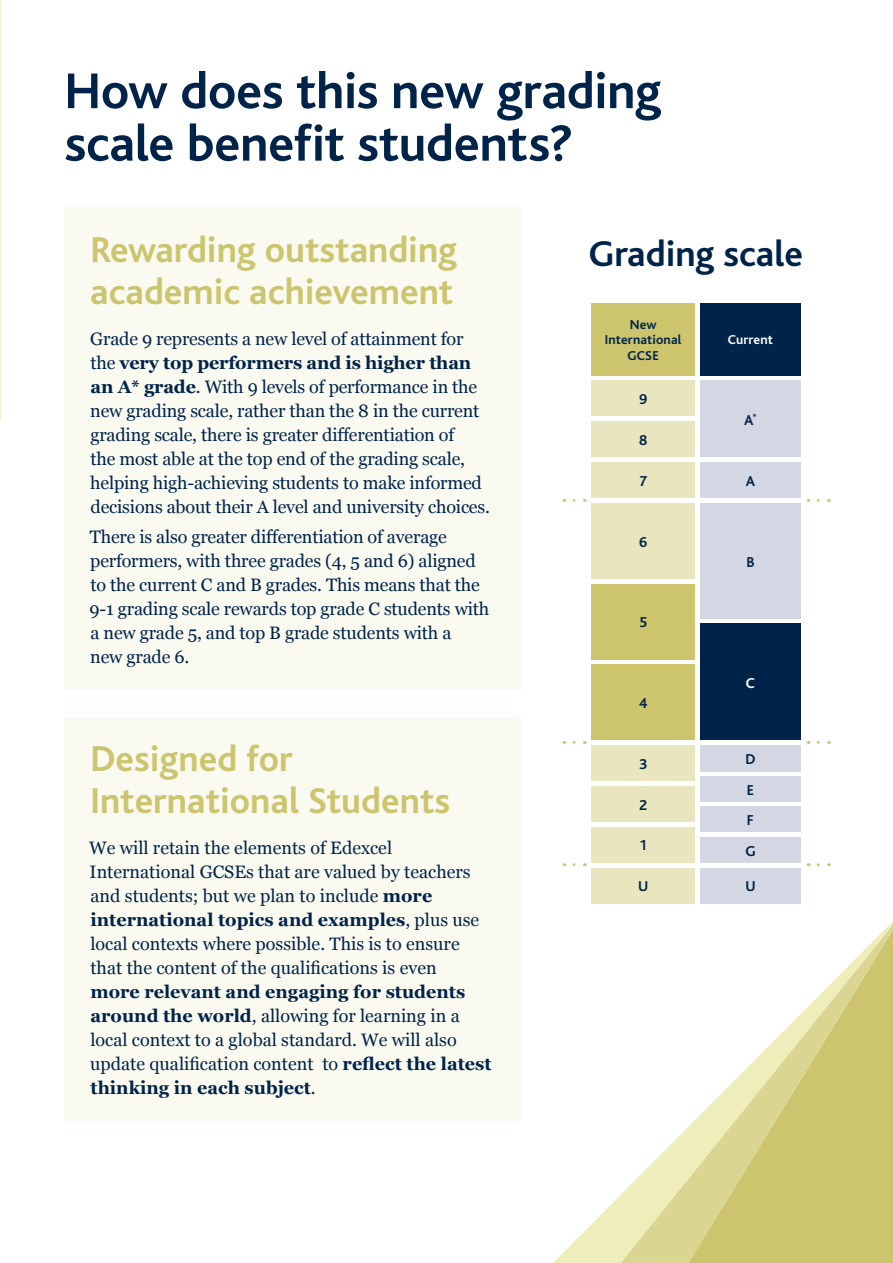
<style>
.page{position:relative;width:893px;height:1263px;background:#fff}
.page>*{position:absolute;margin:0;border:0;box-sizing:border-box;transform-origin:0 0}
.t1{font:700 52.5px/52.5px "Bliss";letter-spacing:-.01em;color:#002349}
.t2{font:700 37.5px/42px "Bliss";color:#ccc56e}
.t3{font:700 37.5px "Bliss";color:#002349}
.t4{font:18px/24px "Georgia";letter-spacing:-.01em;color:#002349}
.t5{font:700 15px "Bliss";color:#002349}
.t6{font:700 15px "Bliss";color:#fff}
.t7{font:700 13.5px/15.6px "Bliss";letter-spacing:.01em;color:#002349;text-align:center}
.t8{font:700 13.5px "Bliss";letter-spacing:.01em;color:#fff}
.s1{font-weight:700}
</style>
<div class="page">
<div style="left:700px;top:303px;width:101px;height:72px;background:#002349"></div>
<div style="left:591px;top:303px;width:104px;height:72px;background:#ccc56e"></div>
<svg style="left:808px;top:741px;width:10px;height:3px"></svg>
<svg style="left:808px;top:499px;width:10px;height:3px"></svg>
<svg style="left:808px;top:863px;width:10px;height:3px"></svg>
<svg style="left:564px;top:863px;width:10px;height:3px"></svg>
<div style="left:591px;top:868px;width:104px;height:35px;background:#e8e5bf"></div>
<div style="left:591px;top:827px;width:104px;height:35px;background:#e8e5bf"></div>
<div style="left:591px;top:786px;width:104px;height:36px;background:#e8e5bf"></div>
<div style="left:591px;top:745px;width:104px;height:36px;background:#e8e5bf"></div>
<div style="left:591px;top:664px;width:104px;height:76px;background:#ccc56e"></div>
<div style="left:591px;top:584px;width:104px;height:75px;background:#ccc56e"></div>
<div style="left:591px;top:503px;width:104px;height:76px;background:#e8e5bf"></div>
<div style="left:591px;top:462px;width:104px;height:36px;background:#e8e5bf"></div>
<div style="left:591px;top:421px;width:104px;height:36px;background:#e8e5bf"></div>
<div style="left:591px;top:381px;width:104px;height:35px;background:#e8e5bf"></div>
<div style="left:700px;top:868px;width:101px;height:35px;background:#d3d7e3"></div>
<div style="left:700px;top:837px;width:101px;height:25px;background:#d3d7e3"></div>
<div style="left:700px;top:807px;width:101px;height:25px;background:#d3d7e3"></div>
<div style="left:700px;top:776px;width:101px;height:26px;background:#d3d7e3"></div>
<div style="left:700px;top:745px;width:101px;height:26px;background:#d3d7e3"></div>
<div style="left:700px;top:624px;width:101px;height:116px;background:#002349"></div>
<div style="left:700px;top:503px;width:101px;height:115px;background:#d3d7e3"></div>
<div style="left:700px;top:462px;width:101px;height:36px;background:#d3d7e3"></div>
<div style="left:700px;top:381px;width:101px;height:76px;background:#d3d7e3"></div>
<div style="left:64px;top:208px;width:457px;height:482px;background:#fafaf0"></div>
<svg style="left:553px;top:921px;width:340px;height:342px"></svg>
<svg style="left:0;top:0;width:1px;height:420px"></svg>
<div style="left:64px;top:717px;width:457px;height:403px;background:#fafaf0"></div>
<h1 class="t1" style="left:64px;top:66px;width:598px">How does this new grading scale benefit students?</h1>
<h2 class="t2" style="left:90px;top:229px;width:368px">Rewarding outstanding academic achievement</h2>
<p class="t4" style="left:90px;top:326px;width:401px">Grade 9 represents a new level of attainment for the <span class="s1">very top performers and is higher than an A* grade</span>. With 9 levels of performance in the new grading scale, rather than the 8 in the current grading scale, there is greater differentiation of<br>the most able at the top end of the grading scale, helping high-achieving students to make informed decisions about their A level and university choices.</p>
<p class="t4" style="left:90px;top:524px;width:401px">There is also greater differentiation of average performers, with three grades (4, 5 and 6) aligned to the current C and B grades. This means that the 9-1 grading scale rewards top grade C students with a new grade 5, and top B grade students with a<br>new grade 6.</p>
<h2 class="t2" style="left:90px;top:738px;width:361px">Designed for<br>International Students</h2>
<p class="t4" style="left:89px;top:835px;width:392px">We will retain the elements of Edexcel International GCSEs that are valued by teachers and students; but we plan to include <span class="s1">more international topics and examples</span>, plus use local contexts where possible. This is to ensure that the content of the qualifications is even</p>
<p class="t4" style="left:90px;top:979px;width:403px"><span class="s1">more relevant and engaging for students around the world</span>, allowing for learning in a local context to a global standard. We will also update qualification content to <span class="s1">reflect the latest thinking in each subject</span>.</p>
<h2 class="t3" style="left:589px;top:234px;width:216px">Grading scale</h2>
<p class="t7" style="left:605px;top:317px;width:78px">New<br>International<br>GCSE</p>
<p class="t5" style="left:639px;top:391px;width:10px">9</p>
<p class="t5" style="left:639px;top:432px;width:10px">8</p>
<p class="t5" style="left:639px;top:473px;width:10px">7</p>
<p class="t5" style="left:639px;top:534px;width:10px">6</p>
<p class="t5" style="left:639px;top:615px;width:10px">5</p>
<p class="t5" style="left:639px;top:695px;width:10px">4</p>
<p class="t5" style="left:639px;top:756px;width:10px">3</p>
<p class="t5" style="left:639px;top:797px;width:10px">2</p>
<p class="t5" style="left:639px;top:838px;width:10px">1</p>
<p class="t5" style="left:638px;top:878px;width:12px">U</p>
<p class="t8" style="left:728px;top:333px;width:47px">Current</p>
<p class="t5" style="left:744px;top:412px;width:14px">A<sup>*</sup></p>
<p class="t5" style="left:746px;top:473px;width:11px">A</p>
<p class="t5" style="left:746px;top:554px;width:10px">B</p>
<p class="t6" style="left:746px;top:675px;width:11px">C</p>
<p class="t5" style="left:745px;top:751px;width:12px">D</p>
<p class="t5" style="left:747px;top:782px;width:9px">E</p>
<p class="t5" style="left:747px;top:812px;width:9px">F</p>
<p class="t5" style="left:745px;top:843px;width:12px">G</p>
<p class="t5" style="left:745px;top:878px;width:12px">U</p>
</div>
